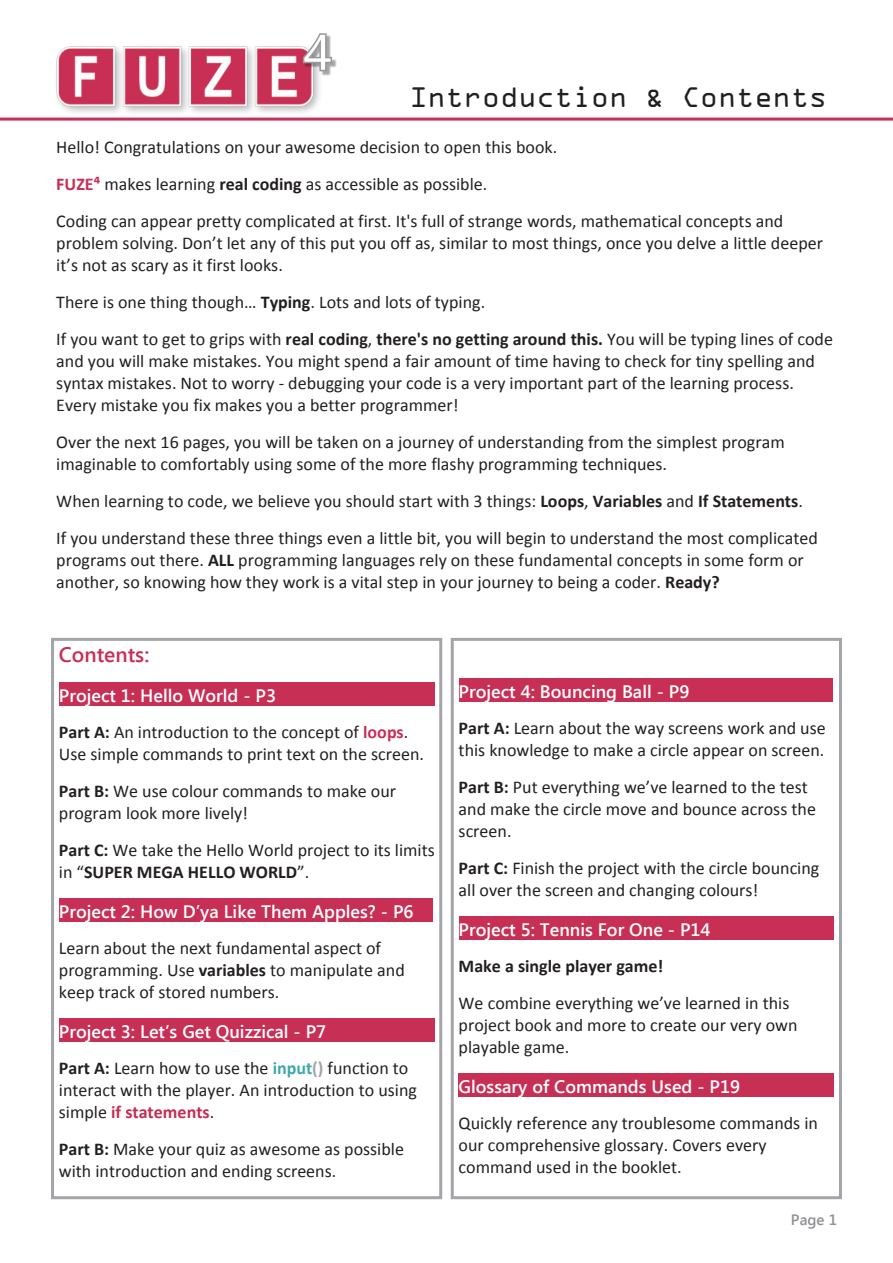
<style>
.page{position:relative;width:893px;height:1263px;background:#fff}
.page>*{position:absolute;margin:0;border:0;box-sizing:border-box;transform-origin:0 0}
.t1{font:30px "OCRA Extended";color:#231f20}
.t2{font:600 21px "Segoe UI";color:#c82f55}
.t3{font:18px/22px "Calibri";color:#231f20}
.t4{font:600 18px "Segoe UI";color:#fff}
.t5{font:700 18px "Calibri";color:#231f20}
.t6{font:600 15px "Segoe UI";color:#8e9093}
.s1{font-weight:700;color:#c82f55}
.s2{font-weight:700}
.s3{font-weight:700;color:#3caaa9}
.s4{font-weight:700;color:#a4a5a9}
.s5{font-weight:700;color:#c52c54}
</style>
<div class="page">
<hr style="left:0;top:118px;width:893px;height:3px;background:#c82f55">
<img style="left:51px;top:46px;width:274px;height:72px">
<div style="left:51px;top:638px;width:391px;height:561px;border:3px solid #a4a5a9"></div>
<div style="left:59px;top:682px;width:217px;height:24px;background:#c82f55"></div>
<div style="left:276px;top:682px;width:158px;height:24px;background:#c82f55"></div>
<div style="left:59px;top:898px;width:355px;height:24px;background:#c82f55"></div>
<div style="left:414px;top:898px;width:19px;height:24px;background:#c82f55"></div>
<div style="left:59px;top:1018px;width:267px;height:24px;background:#c82f55"></div>
<div style="left:326px;top:1018px;width:109px;height:24px;background:#c82f55"></div>
<div style="left:451px;top:638px;width:391px;height:561px;border:3px solid #a4a5a9"></div>
<div style="left:459px;top:678px;width:230px;height:24px;background:#c82f55"></div>
<div style="left:689px;top:678px;width:144px;height:24px;background:#c82f55"></div>
<div style="left:459px;top:916px;width:251px;height:24px;background:#c82f55"></div>
<div style="left:710px;top:916px;width:124px;height:24px;background:#c82f55"></div>
<div style="left:459px;top:1073px;width:281px;height:24px;background:#c82f55"></div>
<div style="left:740px;top:1073px;width:94px;height:24px;background:#c82f55"></div>
<img style="left:303px;top:59px;width:34px;height:18px">
<svg style="left:302px;top:33px;width:31px;height:39px"></svg>
<h1 class="t1" style="left:409px;top:88px;width:419px">Introduction &amp; Contents</h1>
<p class="t3" style="left:56px;top:130px;width:728px;line-height:37px">Hello! Congratulations on your awesome decision to open this book.<br><span class="s1">FUZE⁴</span> makes learning <span class="s2">real coding</span> as accessible as possible.<br>Coding can appear pretty complicated at first. It's full of strange words, mathematical concepts and</p>
<p class="t3" style="left:56px;top:234px;width:768px">problem solving. Don’t let any of this put you off as, similar to most things, once you delve a little deeper it’s not as scary as it first looks.</p>
<p class="t3" style="left:56px;top:285px;width:778px;line-height:37px">There is one thing though… <span class="s2">Typing</span>. Lots and lots of typing.<br>If you want to get to grips with <span class="s2">real coding</span>, <span class="s2">there's no getting around this.</span> You will be typing lines of code</p>
<p class="t3" style="left:56px;top:352px;width:760px">and you will make mistakes. You might spend a fair amount of time having to check for tiny spelling and syntax mistakes. Not to worry - debugging your code is a very important part of the learning process.<br>Every mistake you fix makes you a better programmer!</p>
<p class="t3" style="left:56px;top:433px;width:730px">Over the next 16 pages, you will be taken on a journey of understanding from the simplest program imaginable to comfortably using some of the more flashy programming techniques.</p>
<p class="t3" style="left:56px;top:484px;width:763px;line-height:37px">When learning to code, we believe you should start with 3 things: <span class="s2">Loops</span>, <span class="s2">Variables</span> and <span class="s2">If Statements</span>.<br>If you understand these three things even a little bit, you will begin to understand the most complicated</p>
<p class="t3" style="left:56px;top:551px;width:749px">programs out there. <span class="s2">ALL</span> programming languages rely on these fundamental concepts in some form or another, so knowing how they work is a vital step in your journey to being a coder. <span class="s2">Ready?</span></p>
<p class="t2" style="left:59px;top:647px;width:92px">Contents:</p>
<p class="t4" style="left:59px;top:689px;width:219px">Project 1: Hello World - P3</p>
<p class="t3" style="left:59px;top:723px;width:367px"><span class="s2">Part A:</span> An introduction to the concept of <span class="s1">loops</span>.<br>Use simple commands to print text on the screen.</p>
<p class="t3" style="left:59px;top:782px;width:339px"><span class="s2">Part B:</span> We use colour commands to make our program look more lively!</p>
<p class="t3" style="left:59px;top:841px;width:377px"><span class="s2">Part C:</span> We take the Hello World project to its limits in “<span class="s2">SUPER MEGA HELLO WORLD</span>”.</p>
<p class="t4" style="left:59px;top:904px;width:356px">Project 2: How D’ya Like Them Apples? - P6</p>
<p class="t3" style="left:59px;top:939px;width:347px">Learn about the next fundamental aspect of programming. Use <span class="s2">variables</span> to manipulate and keep track of stored numbers.</p>
<p class="t4" style="left:59px;top:1024px;width:269px">Project 3: Let’s Get Quizzical - P7</p>
<p class="t3" style="left:59px;top:1059px;width:360px"><span class="s2">Part A:</span> Learn how to use the <span class="s3">input</span><span class="s4">()</span> function to interact with the player. An introduction to using simple <span class="s5">if statements</span>.</p>
<p class="t3" style="left:59px;top:1140px;width:347px"><span class="s2">Part B:</span> Make your quiz as awesome as possible with introduction and ending screens.</p>
<p class="t4" style="left:459px;top:685px;width:232px">Project 4: Bouncing Ball - P9</p>
<p class="t3" style="left:459px;top:719px;width:369px"><span class="s2">Part A:</span> Learn about the way screens work and use this knowledge to make a circle appear on screen.</p>
<p class="t3" style="left:459px;top:778px;width:359px"><span class="s2">Part B:</span> Put everything we’ve learned to the test and make the circle move and bounce across the screen.</p>
<p class="t3" style="left:459px;top:859px;width:362px"><span class="s2">Part C:</span> Finish the project with the circle bouncing all over the screen and changing colours!</p>
<p class="t4" style="left:459px;top:922px;width:253px">Project 5: Tennis For One - P14</p>
<p class="t5" style="left:459px;top:959px;width:206px">Make a single player game!</p>
<p class="t3" style="left:459px;top:994px;width:340px">We combine everything we’ve learned in this project book and more to create our very own playable game.</p>
<p class="t4" style="left:459px;top:1079px;width:283px">Glossary of Commands Used - P19</p>
<p class="t3" style="left:459px;top:1114px;width:361px">Quickly reference any troublesome commands in our comprehensive glossary. Covers every command used in the booklet.</p>
<p class="t6" style="left:791px;top:1214px;width:48px">Page 1</p>
</div>
